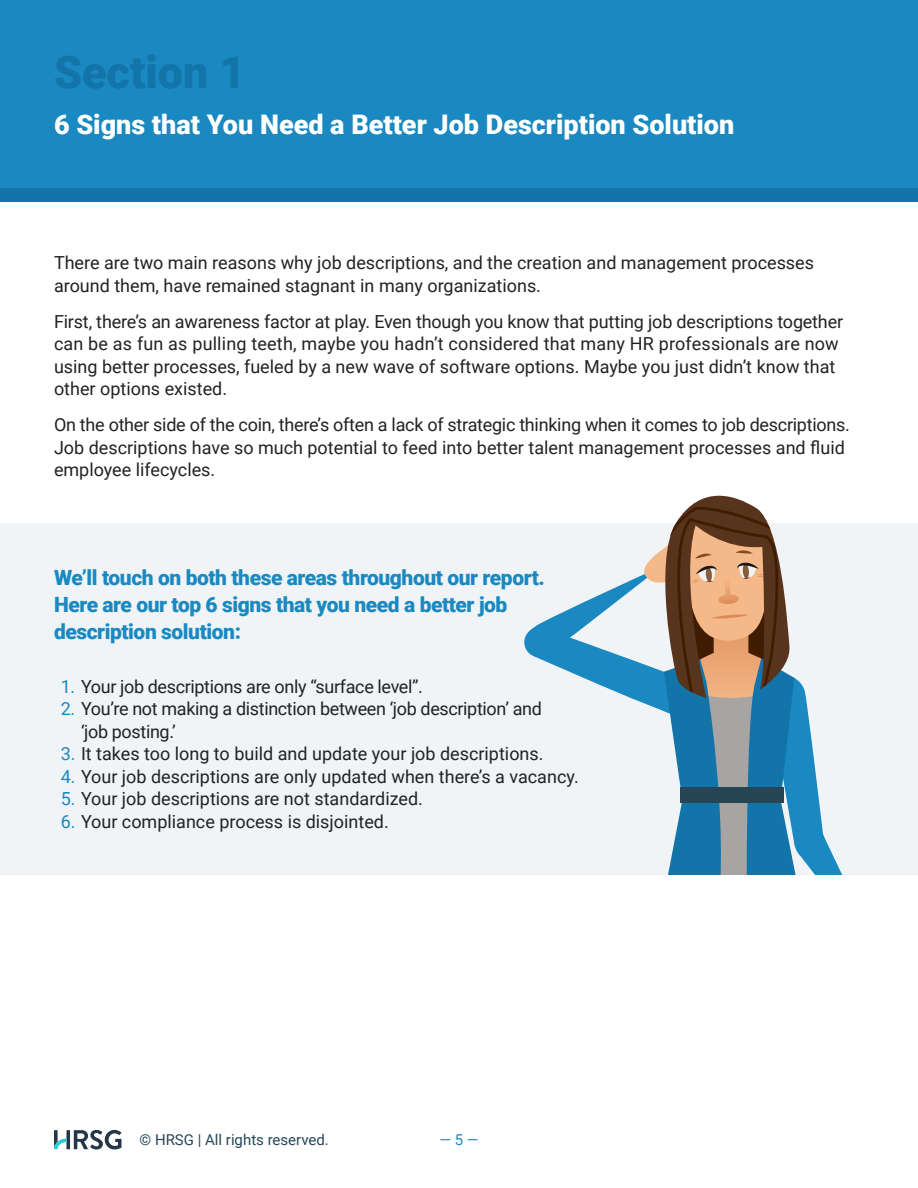
<style>
.page{position:relative;width:918px;height:1188px;background:#fff}
.page>*{position:absolute;margin:0;border:0;box-sizing:border-box;transform-origin:0 0}
.t1{font:900 45px "Roboto";color:#1374aa}
.t2{font:900 27px "Roboto";color:#fff}
.t3{font:900 21px/27px "Roboto";letter-spacing:-.02em;color:#1a89c1}
.t4{font:18px/22.5px "Roboto";color:#212322}
.t5{font:18px/22.5px "Roboto";letter-spacing:-.02em;color:#212322}
.t6{font:15px "Roboto";color:#264656}
.t7{font:15px "Roboto";color:#1a89c1}
.s1{color:#1a89c1}
</style>
<div class="page">
<svg style="left:74px;top:1130px;width:47px;height:20px"></svg>
<svg style="left:66px;top:1130px;width:4px;height:19px"></svg>
<svg style="left:54px;top:1130px;width:12px;height:19px"></svg>
<div style="left:0;top:523px;width:918px;height:351px;background:#f0f4f6"></div>
<div style="left:0;top:0;width:918px;height:195px;background:#1a89c1"></div>
<div style="left:0;top:188px;width:918px;height:14px;background:#1374aa"></div>
<svg style="left:524px;top:496px;width:318px;height:378px"></svg>
<h1 class="t1" style="left:54px;top:40px;width:193px">Section 1</h1>
<h2 class="t2" style="left:54px;top:106px;width:682px">6 Signs that You Need a Better Job Description Solution</h2>
<p class="t4" style="left:54px;top:251px;width:762px">There are two main reasons why job descriptions, and the creation and management processes around them, have remained stagnant in many organizations.</p>
<p class="t4" style="left:54px;top:309px;width:791px">First, there’s an awareness factor at play. Even though you know that putting job descriptions together can be as fun as pulling teeth, maybe you hadn’t considered that many HR professionals are now using better processes, fueled by a new wave of software options. Maybe you just didn’t know that other options existed.</p>
<p class="t4" style="left:54px;top:413px;width:797px">On the other side of the coin, there’s often a lack of strategic thinking when it comes to job descriptions.<br>Job descriptions have so much potential to feed into better talent management processes and fluid employee lifecycles.</p>
<p class="t3" style="left:54px;top:563px;width:492px">We’ll touch on both these areas throughout our report.<br>Here are our top 6 signs that you need a better job description solution:</p>
<p class="t5" style="left:61px;top:675px;width:364px"><span class="s1">1.</span> Your job descriptions are only “surface level”.</p>
<p class="t5" style="left:81px;top:697px;width:462px;text-indent:-20px"><span class="s1">2.</span> You’re not making a distinction between ‘job description’ and ‘job posting.’</p>
<p class="t4" style="left:61px;top:742px;width:484px"><span class="s1">3.</span> It takes too long to build and update your job descriptions.</p>
<p class="t4" style="left:61px;top:765px;width:520px"><span class="s1">4.</span> Your job descriptions are only updated when there’s a vacancy.</p>
<p class="t4" style="left:61px;top:787px;width:364px"><span class="s1">5.</span> Your job descriptions are not standardized.</p>
<p class="t4" style="left:61px;top:810px;width:330px"><span class="s1">6.</span> Your compliance process is disjointed.</p>
<p class="t6" style="left:140px;top:1129px;width:191px">© HRSG | All rights reserved.</p>
<p class="t7" style="left:439px;top:1129px;width:41px">— 5 —</p>
</div>
